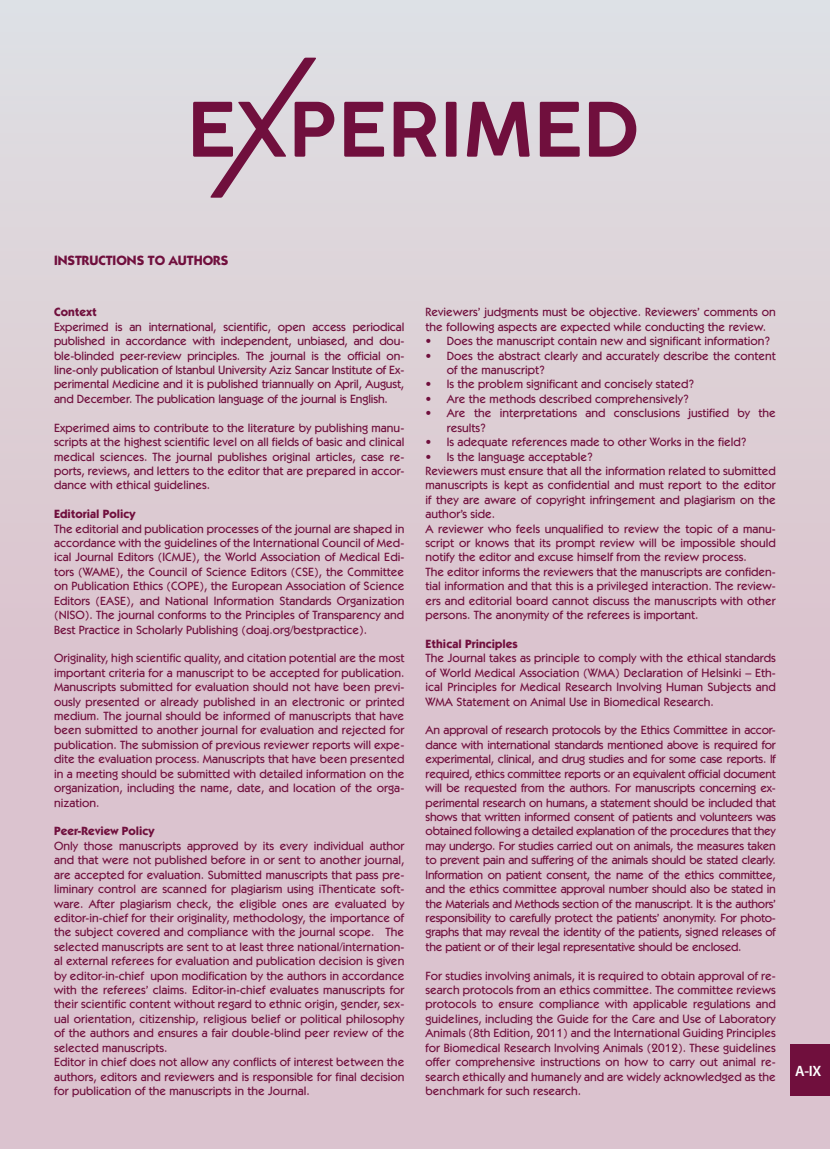
<style>
.page{position:relative;width:830px;height:1149px;background:#fff}
.page>*{position:absolute;margin:0;border:0;box-sizing:border-box;transform-origin:0 0}
.t1{font:600 15px "Myriad Pro";color:#fff}
.t2{font:700 13.5px "ITC Kabel Std";color:#700f3d}
.t3{font:500 12px/14.4px "ITC Kabel Std";color:#700f3d;text-align:justify}
.t4{font:700 12px "ITC Kabel Std";color:#700f3d}
</style>
<div class="page">
<div style="left:0;top:0;width:829px;height:1148px;background:linear-gradient(to bottom,#dedcdf,#dabcca)"></div>
<svg style="left:193px;top:58px;width:443px;height:140px;background:#c6afbc"></svg>
<div style="left:790px;top:1043px;width:39px;height:52px;background:#700f3d"></div>
<p class="t2" style="left:54px;top:252px;width:176px">INSTRUCTIONS TO AUTHORS</p>
<p class="t4" style="left:54px;top:305px;width:44px">Context</p>
<p class="t3" style="left:54px;top:319px;width:351px">Experimed is an international, scientific, open access periodical published in accordance with independent, unbiased, and dou&shy;ble-blinded peer-review principles. The journal is the official on&shy;line-only publication of Istanbul University Aziz Sancar Institute of Ex&shy;perimental Medicine and it is published triannually on April, August, and December. The publication language of the journal is English.</p>
<p class="t3" style="left:54px;top:420px;width:351px">Experimed aims to contribute to the literature by publishing manu&shy;scripts at the highest scientific level on all fields of basic and clinical medical sciences. The journal publishes original articles, case re&shy;ports, reviews, and letters to the editor that are prepared in accor&shy;dance with ethical guidelines.</p>
<p class="t4" style="left:54px;top:506px;width:83px">Editorial Policy</p>
<p class="t3" style="left:54px;top:521px;width:351px">The editorial and publication processes of the journal are shaped in accordance with the guidelines of the International Council of Med&shy;ical Journal Editors (ICMJE), the World Association of Medical Edi&shy;tors (WAME), the Council of Science Editors (CSE), the Committee on Publication Ethics (COPE), the European Association of Science Editors (EASE), and National Information Standards Organization (NISO). The journal conforms to the Principles of Transparency and Best Practice in Scholarly Publishing (doaj.org/bestpractice).</p>
<p class="t3" style="left:54px;top:651px;width:351px">Originality, high scientific quality, and citation potential are the most important criteria for a manuscript to be accepted for publication.<br>Manuscripts submitted for evaluation should not have been previ&shy;ously presented or already published in an electronic or printed medium. The journal should be informed of manuscripts that have been submitted to another journal for evaluation and rejected for publication. The submission of previous reviewer reports will expe&shy;dite the evaluation process. Manuscripts that have been presented in a meeting should be submitted with detailed information on the organization, including the name, date, and location of the orga&shy;nization.</p>
<p class="t4" style="left:54px;top:823px;width:102px">Peer-Review Policy</p>
<p class="t3" style="left:54px;top:838px;width:351px">Only those manuscripts approved by its every individual author and that were not published before in or sent to another journal, are accepted for evaluation. Submitted manuscripts that pass pre&shy;liminary control are scanned for plagiarism using iThenticate soft&shy;ware. After plagiarism check, the eligible ones are evaluated by editor-in-chief for their originality, methodology, the importance of the subject covered and compliance with the journal scope. The selected manuscripts are sent to at least three national/internation&shy;al external referees for evaluation and publication decision is given by editor-in-chief upon modification by the authors in accordance with the referees’ claims. Editor-in-chief evaluates manuscripts for their scientific content without regard to ethnic origin, gender, sex&shy;ual orientation, citizenship, religious belief or political philosophy of the authors and ensures a fair double-blind peer review of the selected manuscripts.</p>
<p class="t3" style="left:54px;top:1054px;width:351px">Editor in chief does not allow any conflicts of interest between the authors, editors and reviewers and is responsible for final decision for publication of the manuscripts in the Journal.</p>
<p class="t3" style="left:425px;top:305px;width:351px">Reviewers’ judgments must be objective. Reviewers’ comments on the following aspects are expected while conducting the review.</p>
<p class="t3" style="left:425px;top:334px;width:346px">• Does the manuscript contain new and significant information?</p>
<p class="t3" style="left:446px;top:348px;width:330px;text-indent:-21px">• Does the abstract clearly and accurately describe the content of the manuscript?</p>
<p class="t3" style="left:425px;top:377px;width:270px">• Is the problem significant and concisely stated?</p>
<p class="t3" style="left:425px;top:391px;width:265px">• Are the methods described comprehensively?</p>
<p class="t3" style="left:446px;top:406px;width:330px;text-indent:-21px">• Are the interpretations and consclusions justified by the results?</p>
<p class="t3" style="left:425px;top:434px;width:322px">• Is adequate references made to other Works in the field?</p>
<p class="t3" style="left:425px;top:449px;width:169px">• Is the language acceptable?</p>
<p class="t3" style="left:425px;top:463px;width:351px">Reviewers must ensure that all the information related to submitted manuscripts is kept as confidential and must report to the editor if they are aware of copyright infringement and plagiarism on the author’s side.</p>
<p class="t3" style="left:425px;top:521px;width:351px">A reviewer who feels unqualified to review the topic of a manu&shy;script or knows that its prompt review will be impossible should notify the editor and excuse himself from the review process.</p>
<p class="t3" style="left:425px;top:564px;width:351px">The editor informs the reviewers that the manuscripts are confiden&shy;tial information and that this is a privileged interaction. The review&shy;ers and editorial board cannot discuss the manuscripts with other persons. The anonymity of the referees is important.</p>
<p class="t4" style="left:425px;top:636px;width:94px">Ethical Principles</p>
<p class="t3" style="left:425px;top:651px;width:351px">The Journal takes as principle to comply with the ethical standards of World Medical Association (WMA) Declaration of Helsinki – Eth&shy;ical Principles for Medical Research Involving Human Subjects and WMA Statement on Animal Use in Biomedical Research.</p>
<p class="t3" style="left:425px;top:723px;width:351px">An approval of research protocols by the Ethics Committee in accor&shy;dance with international standards mentioned above is required for experimental, clinical, and drug studies and for some case reports. If required, ethics committee reports or an equivalent official document will be requested from the authors. For manuscripts concerning ex&shy;perimental research on humans, a statement should be included that shows that written informed consent of patients and volunteers was obtained following a detailed explanation of the procedures that they may undergo. For studies carried out on animals, the measures taken to prevent pain and suffering of the animals should be stated clearly.<br>Information on patient consent, the name of the ethics committee, and the ethics committee approval number should also be stated in the Materials and Methods section of the manuscript. It is the authors’ responsibility to carefully protect the patients’ anonymity. For photo&shy;graphs that may reveal the identity of the patients, signed releases of the patient or of their legal representative should be enclosed.</p>
<p class="t3" style="left:425px;top:967px;width:351px">For studies involving animals, it is required to obtain approval of re&shy;search protocols from an ethics committee. The committee reviews protocols to ensure compliance with applicable regulations and guidelines, including the Guide for the Care and Use of Laboratory Animals (8th Edition, 2011) and the International Guiding Principles for Biomedical Research Involving Animals (2012). These guidelines offer comprehensive instructions on how to carry out animal re&shy;search ethically and humanely and are widely acknowledged as the benchmark for such research.</p>
<p class="t1" style="left:794px;top:1060px;width:28px">A-IX</p>
</div>
